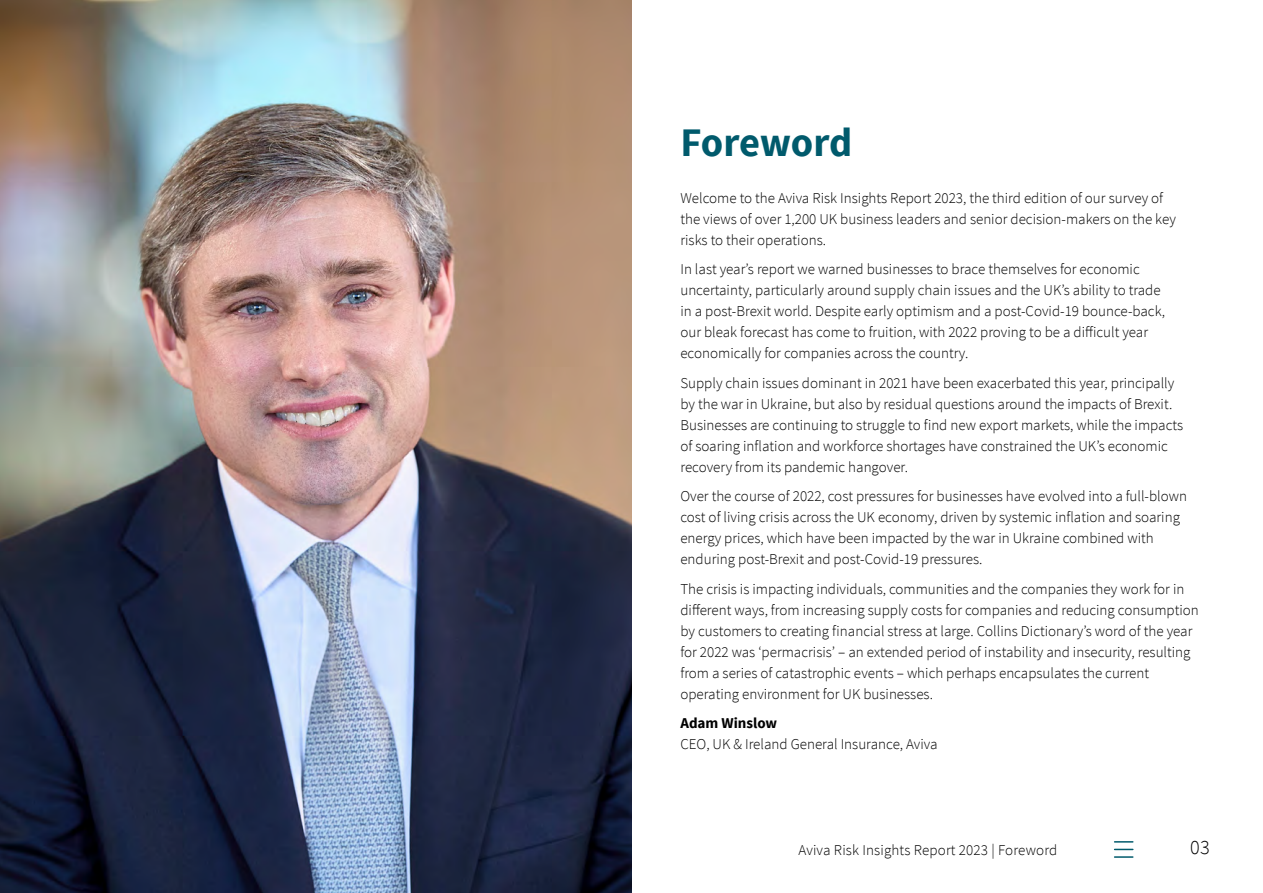
<style>
.page{position:relative;width:1263px;height:893px;background:#fff}
.page>*{position:absolute;margin:0;border:0;box-sizing:border-box;transform-origin:0 0}
.t1{font:700 40.5px "Source Sans Pro";letter-spacing:-.01em;color:#005a6c}
.t2{font:300 20.1px "Source Sans Pro";color:#000}
.t3{font:300 15px/21px "Source Sans Pro";color:#000}
.t4{font:700 15px "Source Sans Pro";color:#000}
</style>
<div class="page">
<img style="left:0;top:0;width:631px;height:893px">
<svg style="left:1114px;top:841px;width:19px;height:2px"></svg>
<svg style="left:1114px;top:849px;width:19px;height:1px"></svg>
<svg style="left:1114px;top:856px;width:19px;height:2px"></svg>
<h1 class="t1" style="left:680px;top:117px;width:173px">Foreword</h1>
<p class="t3" style="left:680px;top:187px;width:497px">Welcome to the Aviva Risk Insights Report 2023, the third edition of our survey of the views of over 1,200 UK business leaders and senior decision-makers on the key risks to their operations.</p>
<p class="t3" style="left:680px;top:259px;width:486px">In last year’s report we warned businesses to brace themselves for economic uncertainty, particularly around supply chain issues and the UK’s ability to trade in a post-Brexit world. Despite early optimism and a post-Covid-19 bounce-back, our bleak forecast has come to fruition, with 2022 proving to be a difficult year economically for companies across the country.</p>
<p class="t3" style="left:680px;top:372px;width:504px">Supply chain issues dominant in 2021 have been exacerbated this year, principally by the war in Ukraine, but also by residual questions around the impacts of Brexit.<br>Businesses are continuing to struggle to find new export markets, while the impacts of soaring inflation and workforce shortages have constrained the UK’s economic recovery from its pandemic hangover.</p>
<p class="t3" style="left:680px;top:486px;width:508px">Over the course of 2022, cost pressures for businesses have evolved into a full-blown cost of living crisis across the UK economy, driven by systemic inflation and soaring energy prices, which have been impacted by the war in Ukraine combined with enduring post-Brexit and post-Covid-19 pressures.</p>
<p class="t3" style="left:680px;top:578px;width:520px">The crisis is impacting individuals, communities and the companies they work for in different ways, from increasing supply costs for companies and reducing consumption by customers to creating financial stress at large. Collins Dictionary’s word of the year for 2022 was ‘permacrisis’ – an extended period of instability and insecurity, resulting from a series of catastrophic events – which perhaps encapsulates the current operating environment for UK businesses.</p>
<p class="t4" style="left:680px;top:714px;width:98px">Adam Winslow</p>
<p class="t3" style="left:680px;top:734px;width:259px">CEO, UK &amp; Ireland General Insurance, Aviva</p>
<p class="t3" style="left:798px;top:839px;width:260px">Aviva Risk Insights Report 2023 | Foreword</p>
<h2 class="t2" style="left:1190px;top:835px;width:21px">03</h2>
</div>
